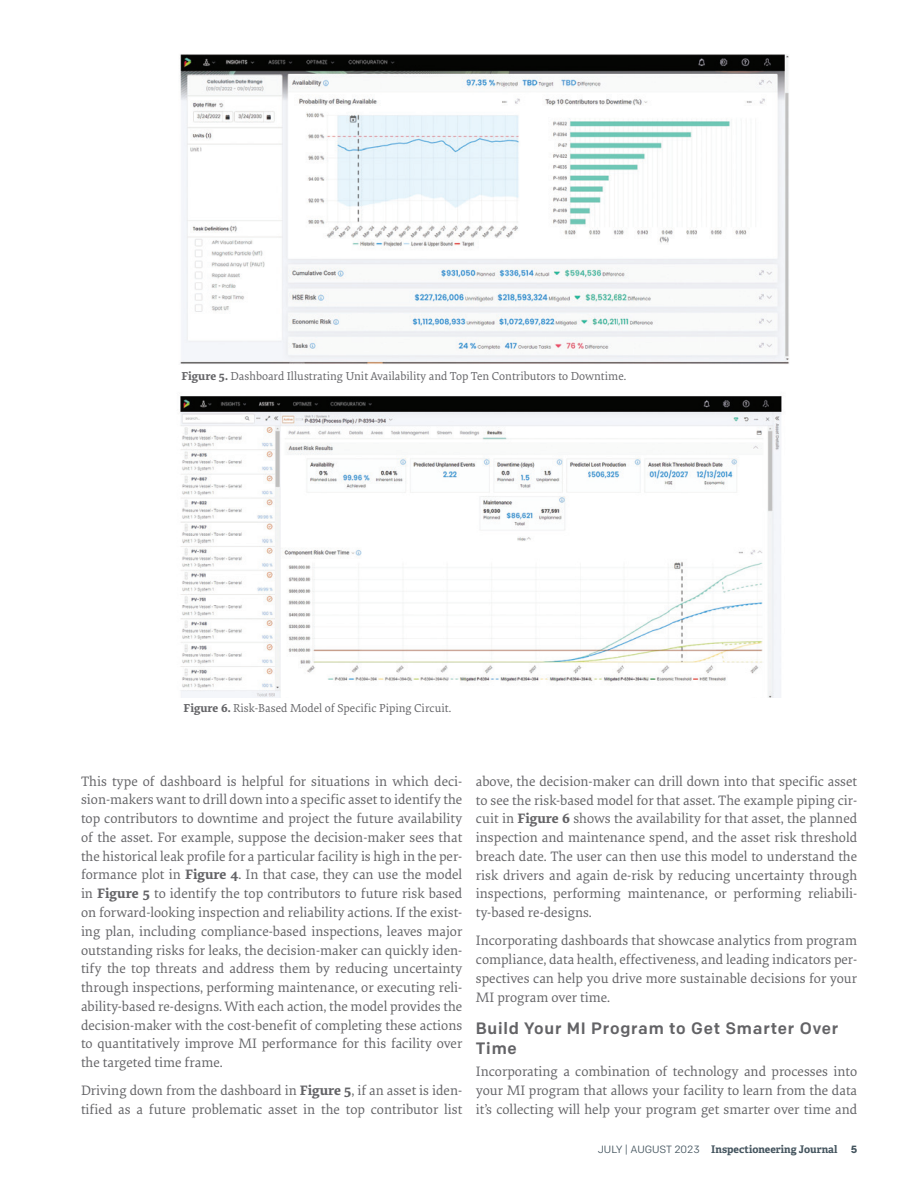
<style>
.page{position:relative;width:918px;height:1188px;background:#fff}
.page>*{position:absolute;margin:0;border:0;box-sizing:border-box;transform-origin:0 0}
.t1{font:500 16.5px/19.5px "Colfax";letter-spacing:.05em;color:#636366}
.t2{font:14.25px/18.8px "Elena";color:#636366;text-align:justify}
.t3{font:12px "Elena Basic";color:#636366}
.t4{font:700 10.5px "Adelle";color:#45555f}
.t5{font:700 10.5px "Colfax";color:#45555f}
.s1{font-weight:700}
.s2{font-family:"Colfax";font-weight:400}
</style>
<div class="page">
<img style="left:180px;top:54px;width:609px;height:310px">
<img style="left:180px;top:395px;width:602px;height:302px">
<p class="t3" style="left:181px;top:367px;width:446px"><span class="s1">Figure 5.</span> Dashboard Illustrating Unit Availability and Top Ten Contributors to Downtime.</p>
<p class="t3" style="left:184px;top:700px;width:269px"><span class="s1">Figure 6.</span> Risk-Based Model of Specific Piping Circuit.</p>
<p class="t2" style="left:81px;top:771px;width:383px">This type of dashboard is helpful for situations in which deci&shy;sion-makers want to drill down into a specific asset to identify the top contributors to downtime and project the future availability of the asset. For example, suppose the decision-maker sees that the historical leak profile for a particular facility is high in the per&shy;formance plot in <span class="s1">Figure 4</span>. In that case, they can use the model in <span class="s1">Figure 5</span> to identify the top contributors to future risk based on forward-looking inspection and reliability actions. If the exist&shy;ing plan, including compliance-based inspections, leaves major outstanding risks for leaks, the decision-maker can quickly iden&shy;tify the top threats and address them by reducing uncertainty through inspections, performing maintenance, or executing reli&shy;ability-based re-designs. With each action, the model provides the decision-maker with the cost-benefit of completing these actions to quantitatively improve MI performance for this facility over the targeted time frame.</p>
<p class="t2" style="left:81px;top:1081px;width:383px">Driving down from the dashboard in <span class="s1">Figure 5</span>, if an asset is iden&shy;tified as a future problematic asset in the top contributor list</p>
<p class="t2" style="left:476px;top:771px;width:383px">above, the decision-maker can drill down into that specific asset to see the risk-based model for that asset. The example piping cir&shy;cuit in <span class="s1">Figure 6</span> shows the availability for that asset, the planned inspection and maintenance spend, and the asset risk threshold breach date. The user can then use this model to understand the risk drivers and again de-risk by reducing uncertainty through inspections, performing maintenance, or performing reliabili&shy;ty-based re-designs.</p>
<p class="t2" style="left:476px;top:931px;width:383px">Incorporating dashboards that showcase analytics from program compliance, data health, effectiveness, and leading indicators per&shy;spectives can help you drive more sustainable decisions for your MI program over time.</p>
<p class="t1" style="left:476px;top:1019px;width:364px">Build Your MI Program to Get Smarter Over<br>Time</p>
<p class="t2" style="left:476px;top:1062px;width:383px">Incorporating a combination of technology and processes into your MI program that allows your facility to learn from the data it’s collecting will help your program get smarter over time and</p>
<p class="t4" style="left:598px;top:1143px;width:241px"><span class="s2">JULY | AUGUST 2023</span> Inspectioneering Journal</p>
<p class="t5" style="left:851px;top:1143px;width:8px">5</p>
</div>
